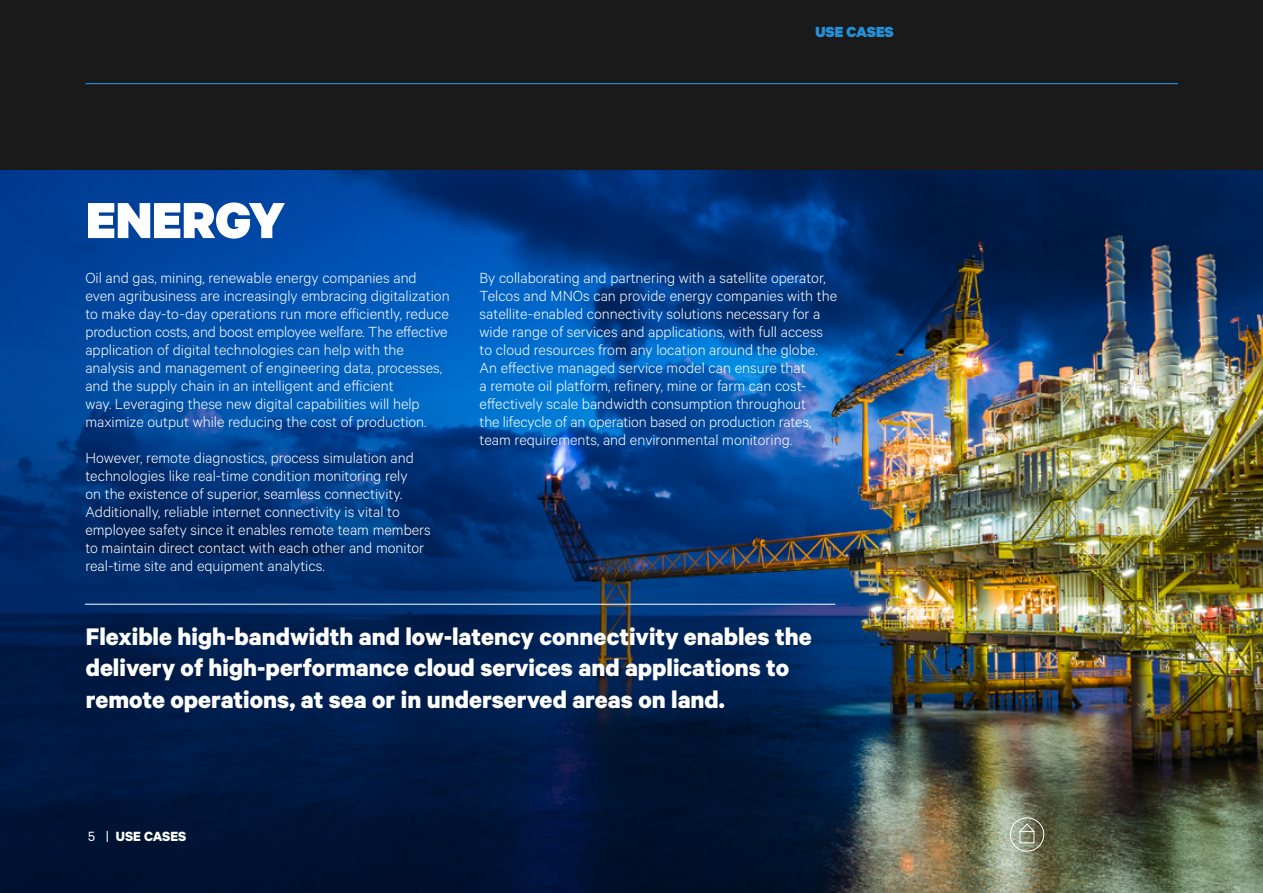
<style>
.page{position:relative;width:1263px;height:893px;background:#fff}
.page>*{position:absolute;margin:0;border:0;box-sizing:border-box;transform-origin:0 0}
.Sub_title_black{font:900 57px "Calibre";color:#fff}
.Side_text{font:700 27px/31.5px "Calibre";color:#fff}
._2_columns{font:300 16.5px/18px "Calibre";color:#fff}
.t1{font:900 16.5px "Calibre";color:#2590d8}
.t2{font:700 15px "Calibre";color:#fff}
.s1{font-weight:400}
</style>
<div class="page">
<div style="left:0;top:0;width:1263px;height:170px;background:#1a1a1a"></div>
<hr style="left:85px;top:83px;width:1093px;height:1px;background:#2590d8">
<img style="left:0;top:170px;width:1263px;height:723px">
<hr style="left:85px;top:604px;width:750px;height:1px;background:#fff">
<svg style="left:1009px;top:817px;width:35px;height:35px"></svg>
<svg style="left:88px;top:832px;width:7px;height:10px"></svg>
<p class="t1" style="left:815px;top:22px;width:80px">USE CASES</p>
<p class="Sub_title_black" style="left:86px;top:184px;width:200px">ENERGY</p>
<p class="_2_columns" style="left:85px;top:268px;width:366px">Oil and gas, mining, renewable energy companies and even agribusiness are increasingly embracing digitalization to make day-to-day operations run more efficiently, reduce production costs, and boost employee welfare. The effective application of digital technologies can help with the analysis and management of engineering data, processes, and the supply chain in an intelligent and efficient<br>way. Leveraging these new digital capabilities will help maximize output while reducing the cost of production.</p>
<p class="_2_columns" style="left:85px;top:448px;width:347px">However, remote diagnostics, process simulation and technologies like real-time condition monitoring rely<br>on the existence of superior, seamless connectivity.<br>Additionally, reliable internet connectivity is vital to employee safety since it enables remote team members</p>
<p class="_2_columns" style="left:85px;top:538px;width:340px">to maintain direct contact with each other and monitor</p>
<p class="_2_columns" style="left:85px;top:556px;width:241px">real-time site and equipment analytics.</p>
<p class="_2_columns" style="left:480px;top:268px;width:359px">By collaborating and partnering with a satellite operator, Telcos and MNOs can provide energy companies with the satellite-enabled connectivity solutions necessary for a wide range of services and applications, with full access</p>
<p class="_2_columns" style="left:480px;top:340px;width:340px">to cloud resources from any location around the globe.<br>An effective managed service model can ensure that<br>a remote oil platform, refinery, mine or farm can cost&shy;effectively scale bandwidth consumption throughout</p>
<p class="_2_columns" style="left:480px;top:412px;width:333px">the lifecycle of an operation based on production rates, team requirements, and environmental monitoring.</p>
<p class="Side_text" style="left:86px;top:620px;width:727px">Flexible high-bandwidth and low-latency connectivity enables the delivery of high-performance cloud services and applications to remote operations, at sea or in underserved areas on land.</p>
<p class="t2" style="left:106px;top:827px;width:82px"><span class="s1">|</span> USE CASES</p>
</div>
